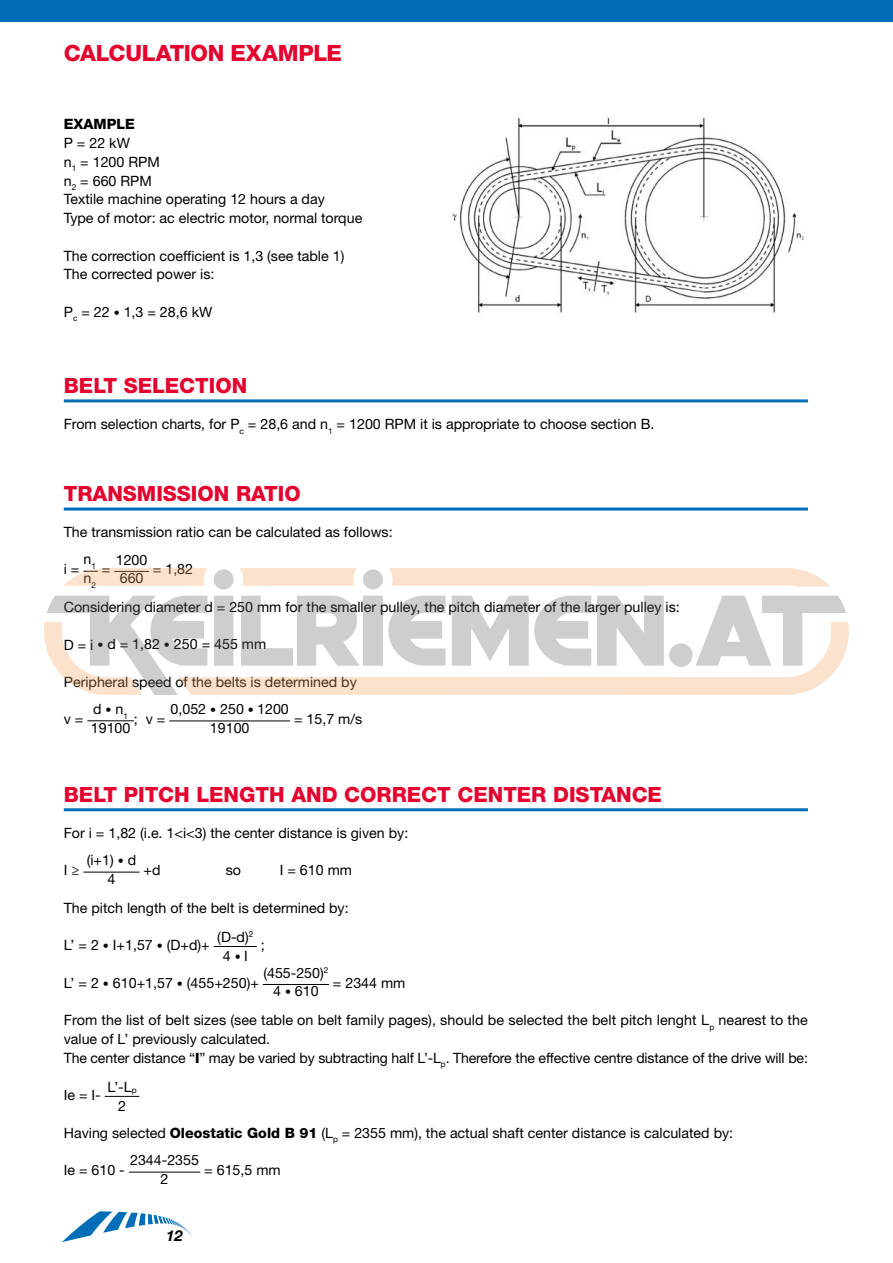
<style>
.page{position:relative;width:893px;height:1263px;background:#fff}
.page>*{position:absolute;margin:0;border:0;box-sizing:border-box;transform-origin:0 0}
.t1{font:800 22.5px "Helvetica Neue LT Std";letter-spacing:-.015em;color:#e4032e}
.t2{font:800 21px "Helvetica Neue LT Std";color:#e4032e}
.t3{font:italic 700 15px "Helvetica Neue LT Std";color:#000}
.t4{font:14.25px/18.8px "Helvetica Neue LT Std";color:#000}
.t5{font:800 14.25px "Helvetica Neue LT Std";color:#000}
.s1{font-size:12px}
.s2{font-weight:800}
</style>
<div class="page">
<svg style="left:62px;top:1211px;width:130px;height:31px"></svg>
<div style="left:0;top:0;width:893px;height:21px;background:#006eb7"></div>
<hr style="left:87px;top:720px;width:47px;height:1px;background:#000">
<hr style="left:169px;top:720px;width:121px;height:1px;background:#000">
<hr style="left:83px;top:872px;width:57px;height:1px;background:#000">
<hr style="left:214px;top:946px;width:43px;height:1px;background:#000">
<hr style="left:263px;top:984px;width:66px;height:1px;background:#000">
<hr style="left:105px;top:1096px;width:34px;height:1px;background:#000">
<hr style="left:129px;top:1172px;width:71px;height:1px;background:#000">
<img style="left:452px;top:117px;width:352px;height:196px">
<hr style="left:64px;top:399px;width:744px;height:3px;background:#006eb7">
<hr style="left:64px;top:507px;width:744px;height:3px;background:#006eb7">
<hr style="left:64px;top:808px;width:744px;height:3px;background:#006eb7">
<img style="left:45px;top:568px;width:803px;height:127px">
<h1 class="t1" style="left:64px;top:39px;width:280px">CALCULATION EXAMPLE</h1>
<p class="t5" style="left:64px;top:116px;width:73px">EXAMPLE</p>
<p class="t4" style="left:64px;top:133px;width:300px">P = 22 kW<br>n<sub>1</sub> = 1200 RPM<br>n<sub>2</sub> = 660 RPM<br>Textile machine operating 12 hours a day<br>Type of motor: ac electric motor, normal torque</p>
<p class="t4" style="left:64px;top:246px;width:282px">The correction coefficient is 1,3 (see table 1)<br>The corrected power is:</p>
<p class="t4" style="left:64px;top:302px;width:150px">P<sub>c</sub> = 22 <span class="s1">•</span> 1,3 = 28,6 kW</p>
<h2 class="t2" style="left:64px;top:373px;width:185px">BELT SELECTION</h2>
<p class="t4" style="left:64px;top:414px;width:592px">From selection charts, for P<sub>c</sub> = 28,6 and n<sub>1</sub> = 1200 RPM it is appropriate to choose section B.</p>
<h2 class="t2" style="left:64px;top:481px;width:238px">TRANSMISSION RATIO</h2>
<p class="t4" style="left:64px;top:522px;width:330px">The transmission ratio can be calculated as follows:</p>
<p class="t4" style="left:64px;top:560px;width:17px">i =</p>
<p class="t4" style="left:83px;top:550px;width:14px">n<sub>1 </sub>n<sub>2</sub></p>
<p class="t4" style="left:102px;top:560px;width:10px">=</p>
<p class="t4" style="left:116px;top:550px;width:33px">1200<br>660</p>
<p class="t4" style="left:153px;top:560px;width:42px">= 1,82</p>
<p class="t4" style="left:64px;top:597px;width:618px">Considering diameter d = 250 mm for the smaller pulley, the pitch diameter of the larger pulley is:</p>
<p class="t4" style="left:64px;top:635px;width:204px">D = i <span class="s1">•</span> d = 1,82 <span class="s1">•</span> 250 = 455 mm</p>
<p class="t4" style="left:64px;top:672px;width:294px">Peripheral speed of the belts is determined by</p>
<p class="t4" style="left:64px;top:710px;width:21px">v =</p>
<p class="t4" style="left:91px;top:699px;width:41px">d <span class="s1">•</span> n<sub>1<br></sub>19100</p>
<p class="t4" style="left:171px;top:699px;width:120px;text-align:center">0,052 <span class="s1">•</span> 250 <span class="s1">•</span> 1200<br>19100</p>
<p class="t4" style="left:294px;top:710px;width:70px">= 15,7 m/s</p>
<p class="t4" style="left:134px;top:710px;width:33px">; v =</p>
<h2 class="t2" style="left:64px;top:782px;width:600px">BELT PITCH LENGTH AND CORRECT CENTER DISTANCE</h2>
<p class="t4" style="left:64px;top:823px;width:346px">For i = 1,82 (i.e. 1&lt;i&lt;3) the center distance is given by:</p>
<p class="t4" style="left:64px;top:860px;width:17px">I ≥</p>
<p class="t4" style="left:87px;top:851px;width:51px;text-align:center">(i+1) <span class="s1">•</span> d<br>4</p>
<p class="t4" style="left:143px;top:860px;width:19px">+d</p>
<p class="t4" style="left:226px;top:860px;width:17px">so</p>
<p class="t4" style="left:280px;top:860px;width:74px">I = 610 mm</p>
<p class="t4" style="left:64px;top:898px;width:286px">The pitch length of the belt is determined by:</p>
<p class="t4" style="left:64px;top:935px;width:148px">L’ = 2 <span class="s1">•</span> I+1,57 <span class="s1">•</span> (D+d)+</p>
<p class="t4" style="left:217px;top:927px;width:37px;text-align:center">(D-d)<sup>2<br></sup>4 <span class="s1">•</span> I</p>
<p class="t4" style="left:261px;top:935px;width:5px">;</p>
<p class="t4" style="left:64px;top:973px;width:197px">L’ = 2 <span class="s1">•</span> 610+1,57 <span class="s1">•</span> (455+250)+</p>
<p class="t4" style="left:263px;top:963px;width:67px;text-align:center">(455-250)<sup>2<br></sup>4 <span class="s1">•</span> 610</p>
<p class="t4" style="left:333px;top:973px;width:74px">= 2344 mm</p>
<p class="t4" style="left:64px;top:1010px;width:746px">From the list of belt sizes (see table on belt family pages), should be selected the belt pitch lenght L<sub>p</sub> nearest to the value of L’ previously calculated.<br>The center distance “<span class="s2">I</span>” may be varied by subtracting half L’-L<sub>p</sub>. Therefore the effective centre distance of the drive will be:</p>
<p class="t4" style="left:64px;top:1085px;width:39px">Ie = I-</p>
<p class="t4" style="left:107px;top:1077px;width:31px;text-align:center">L’-L<sub>p<br></sub>2</p>
<p class="t4" style="left:64px;top:1123px;width:671px">Having selected <span class="s2">Oleostatic Gold B 91</span> (L<sub>p</sub> = 2355 mm), the actual shaft center distance is calculated by:</p>
<p class="t4" style="left:64px;top:1160px;width:63px">Ie = 610 -</p>
<p class="t4" style="left:130px;top:1151px;width:70px;text-align:center">2344-2355<br>2</p>
<p class="t4" style="left:204px;top:1160px;width:78px">= 615,5 mm</p>
<p class="t3" style="left:166px;top:1226px;width:18px">12</p>
</div>
